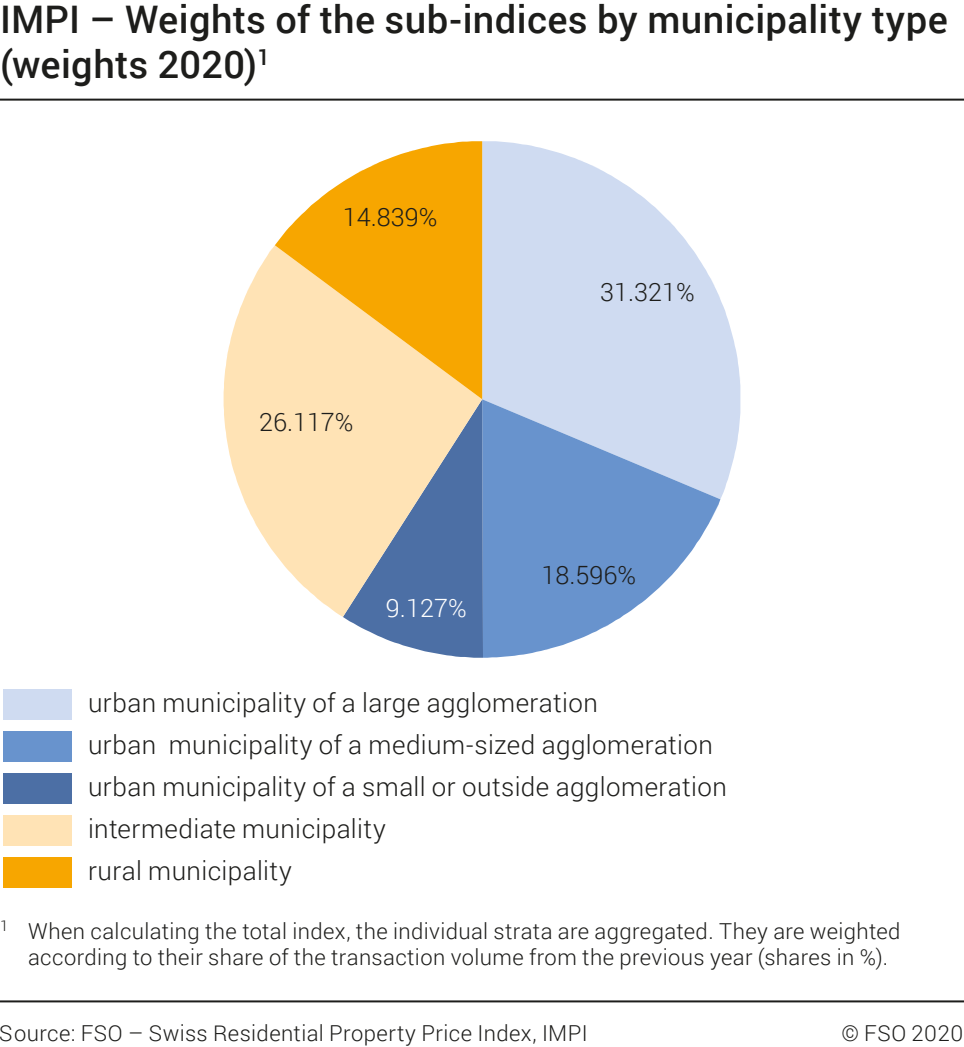
<style>
.page{position:relative;width:964px;height:1047px;background:#fff}
.page>*{position:absolute;margin:0;border:0;box-sizing:border-box;transform-origin:0 0}
.t1{font:500 38px/45.6px "Roboto";letter-spacing:.01em;color:#1d1d1b}
.t2{font:300 26px/42px "Roboto";letter-spacing:.015em;color:#1d1d1b}
.t3{font:300 25.2px "Roboto";color:#1d1d1b}
.t4{font:300 25.2px "Roboto";color:#fff}
.t5{font:300 22px/26.4px "Roboto";letter-spacing:.02em;color:#1d1d1b}
</style>
<div class="page">
<hr style="left:0;top:99px;width:963px;height:2px;background:#1d1d1b">
<div style="left:3px;top:689px;width:68px;height:31px;background:#cfdbf1"></div>
<div style="left:3px;top:731px;width:68px;height:31px;background:#6893cd"></div>
<div style="left:3px;top:773px;width:68px;height:31px;background:#4c6fa5"></div>
<div style="left:3px;top:815px;width:68px;height:31px;background:#ffe3b5"></div>
<div style="left:3px;top:857px;width:68px;height:31px;background:#f7a600"></div>
<hr style="left:0;top:1000px;width:963px;height:2px;background:#1d1d1b">
<svg style="left:482px;top:141px;width:258px;height:358px;fill:#cfdbf1"></svg>
<svg style="left:483px;top:399px;width:237px;height:259px;fill:#6893cd"></svg>
<svg style="left:343px;top:399px;width:140px;height:259px"></svg>
<svg style="left:223px;top:245px;width:259px;height:372px;fill:#ffe3b5"></svg>
<svg style="left:275px;top:141px;width:207px;height:258px;background:#fac254"></svg>
<h1 class="t1" style="left:0;top:-5px;width:949px">IMPI – Weights of the sub-indices by municipality type (weights 2020)<sup>1</sup></h1>
<p class="t3" style="left:343px;top:199px;width:96px">14.839%</p>
<p class="t3" style="left:259px;top:405px;width:96px">26.117%</p>
<p class="t4" style="left:386px;top:590px;width:82px">9.127%</p>
<p class="t3" style="left:600px;top:274px;width:96px">31.321%</p>
<p class="t3" style="left:541px;top:557px;width:96px">18.596%</p>
<p class="t2" style="left:88px;top:681px;width:640px">urban municipality of a large agglomeration<br>urban municipality of a medium-sized agglomeration urban municipality of a small or outside agglomeration intermediate municipality<br>rural municipality</p>
<p class="t5" style="left:28px;top:917px;width:873px;text-indent:-28px"><sup>1</sup> When calculating the total index, the individual strata are aggregated. They are weighted according to their share of the transaction volume from the previous year (shares in %).</p>
<p class="t5" style="left:0;top:1019px;width:589px">Source: FSO – Swiss Residential Property Price Index, IMPI</p>
<p class="t5" style="left:841px;top:1019px;width:123px">© FSO 2020</p>
</div>
